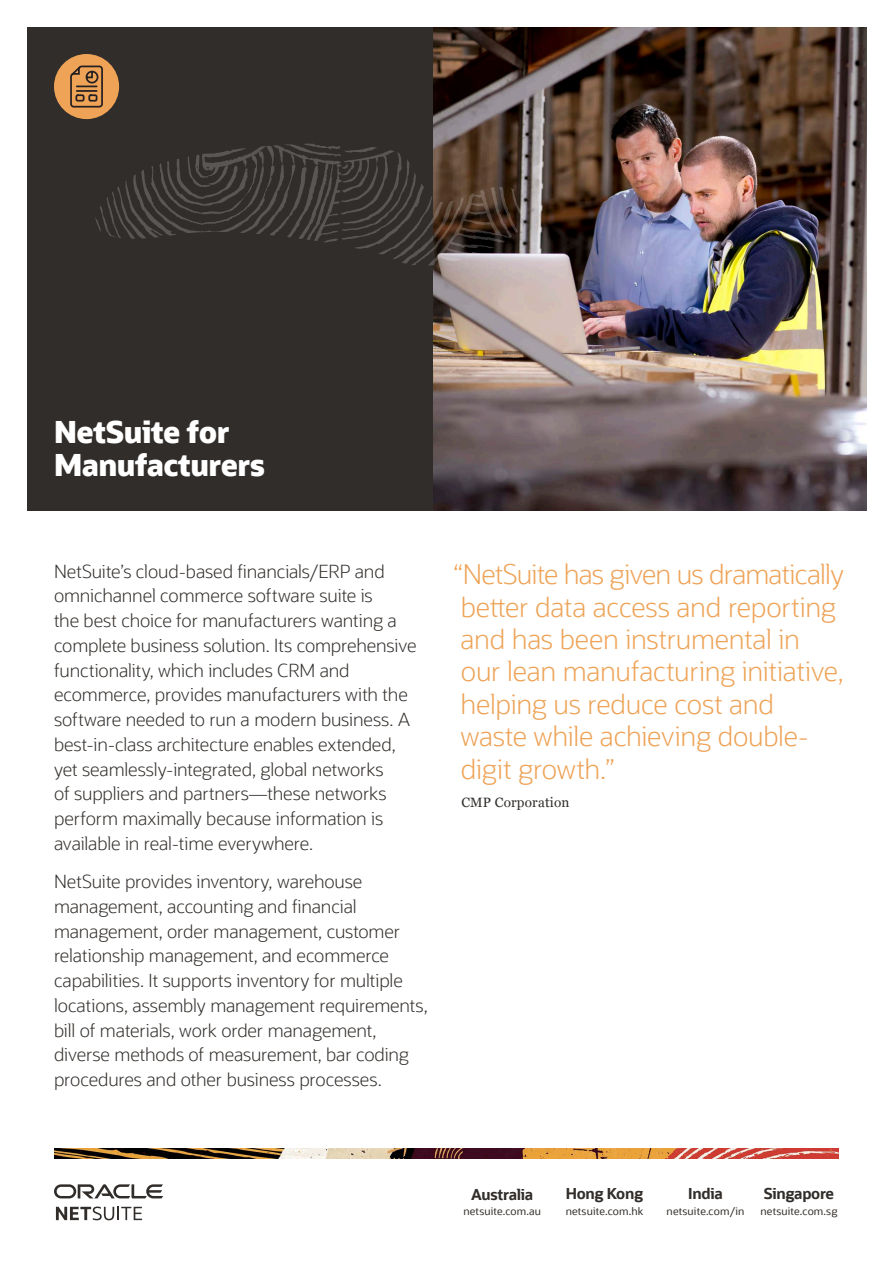
<style>
.page{position:relative;width:893px;height:1263px;background:#fff}
.page>*{position:absolute;margin:0;border:0;box-sizing:border-box;transform-origin:0 0}
.H1_2019{font:800 30px/33px "Oracle Sans";letter-spacing:-.02em;color:#fff}
.PullQuote_2019{font:300 27px/32.4px "Oracle Sans";letter-spacing:-.015em;color:#eea357}
.Main_Body_2019{font:300 18px/24.8px "Oracle Sans";letter-spacing:-.01em;color:#312d2a}
.t1{font:700 15px "Oracle Sans";letter-spacing:-.02em;color:#312d2a}
.PullQuote_attributio{font:13.5px "Georgia";letter-spacing:.015em;color:#312d2a}
.t2{font:10.5px "Oracle Sans";letter-spacing:.015em;color:#312d2a}
</style>
<div class="page">
<img style="left:54px;top:1148px;width:785px;height:11px">
<img style="left:433px;top:27px;width:433px;height:483px">
<div style="left:27px;top:27px;width:406px;height:483px;background:#312d2a"></div>
<div style="left:54px;top:54px;width:65px;height:65px;background:#eea357;border-radius:50%"></div>
<svg style="left:70px;top:65px;width:33px;height:43px"></svg>
<svg style="left:96px;top:143px;width:411px;height:123px"></svg>
<svg style="left:507px;top:143px;width:23px;height:123px;background:#615550"></svg>
<svg style="left:56px;top:1206px;width:86px;height:14px"></svg>
<svg style="left:54px;top:1184px;width:109px;height:14px"></svg>
<p class="H1_2019" style="left:54px;top:416px;width:212px">NetSuite for<br>Manufacturers</p>
<p class="Main_Body_2019" style="left:54px;top:559px;width:364px">NetSuite’s cloud-based financials/ERP and omnichannel commerce software suite is<br>the best choice for manufacturers wanting a complete business solution. Its comprehensive functionality, which includes CRM and ecommerce, provides manufacturers with the software needed to run a modern business. A best-in-class architecture enables extended, yet seamlessly-integrated, global networks<br>of suppliers and partners—these networks perform maximally because information is available in real-time everywhere.</p>
<p class="Main_Body_2019" style="left:54px;top:869px;width:375px">NetSuite provides inventory, warehouse management, accounting and financial management, order management, customer relationship management, and ecommerce capabilities. It supports inventory for multiple locations, assembly management requirements, bill of materials, work order management, diverse methods of measurement, bar coding procedures and other business processes.</p>
<p class="PullQuote_2019" style="left:454px;top:559px;width:392px">“NetSuite has given us dramatically better data access and reporting and has been instrumental in<br>our lean manufacturing initiative, helping us reduce cost and<br>waste while achieving double&shy;digit growth.”</p>
<p class="PullQuote_attributio" style="left:461px;top:793px;width:110px">CMP Corporation</p>
<p class="t1" style="left:471px;top:1184px;width:64px">Australia</p>
<p class="t2" style="left:463px;top:1204px;width:79px">netsuite.com.au</p>
<p class="t1" style="left:566px;top:1184px;width:79px">Hong Kong</p>
<p class="t2" style="left:566px;top:1204px;width:79px">netsuite.com.hk</p>
<p class="t1" style="left:688px;top:1184px;width:36px">India</p>
<p class="t2" style="left:667px;top:1204px;width:79px">netsuite.com/in</p>
<p class="t1" style="left:764px;top:1184px;width:72px">Singapore</p>
<p class="t2" style="left:760px;top:1204px;width:78px">netsuite.com.sg</p>
</div>
